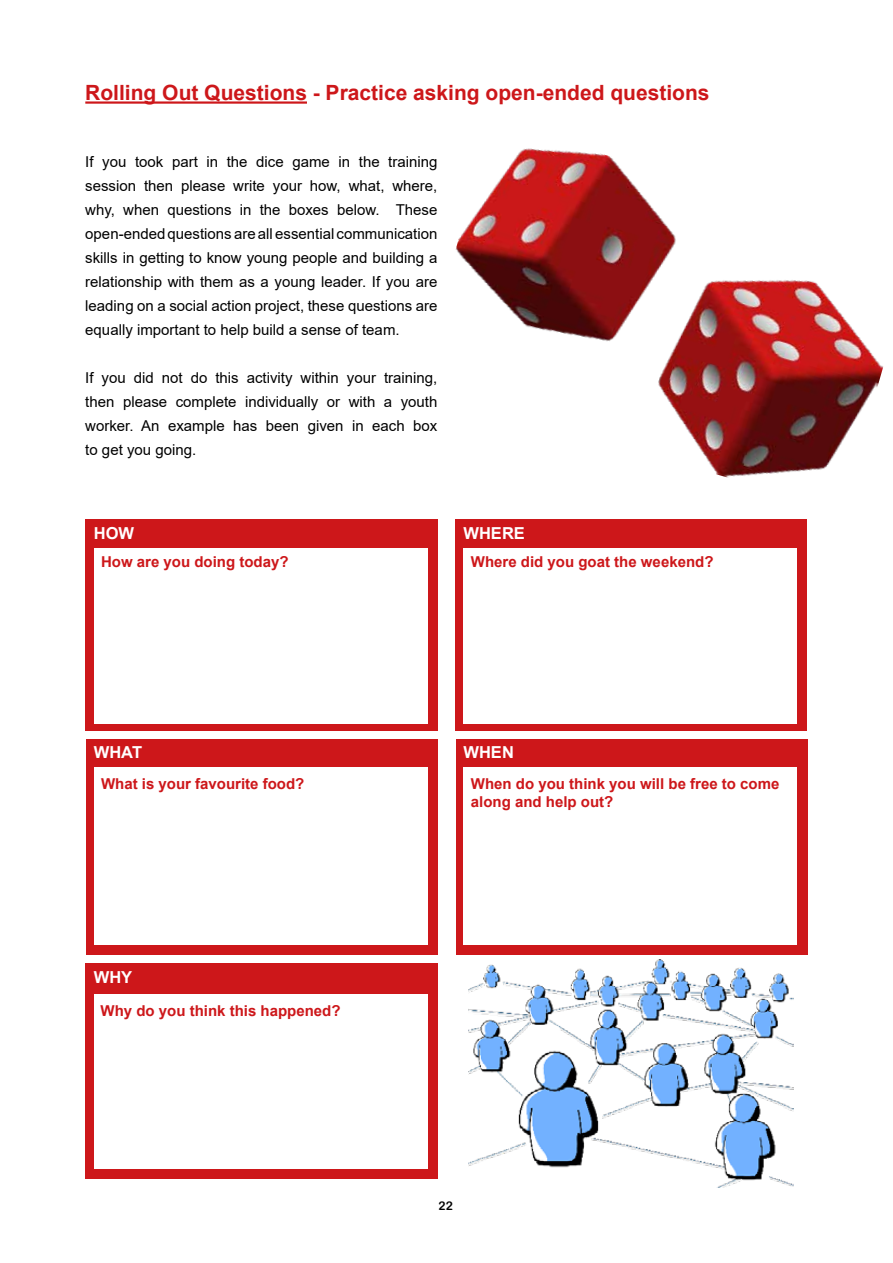
<style>
.page{position:relative;width:893px;height:1263px;background:#fff}
.page>*{position:absolute;margin:0;border:0;box-sizing:border-box;transform-origin:0 0}
.t1{font:700 21px "Arial";color:#cd171a}
.t2{font:700 16.5px "Arial";color:#fff}
.t3{font:15px/24px "Arial";color:#000;text-align:justify}
.t4{font:700 15px/18px "Arial";color:#cd171a}
.t5{font:12px "Arial Rounded MT Bold";color:#000}
</style>
<div class="page">
<hr style="left:85px;top:101px;width:222px;height:3px;background:#cd171a">
<img style="left:455px;top:148px;width:428px;height:330px">
<div style="left:85px;top:519px;width:352px;height:212px;background:#cd171a"></div>
<div style="left:86px;top:740px;width:351px;height:215px;background:#cd171a"></div>
<div style="left:85px;top:964px;width:352px;height:215px;background:#cd171a"></div>
<div style="left:455px;top:519px;width:352px;height:212px;background:#cd171a"></div>
<div style="left:456px;top:740px;width:352px;height:215px;background:#cd171a"></div>
<div style="left:94px;top:994px;width:334px;height:175px;background:#fff"></div>
<div style="left:94px;top:767px;width:334px;height:178px;background:#fff"></div>
<div style="left:463px;top:767px;width:334px;height:178px;background:#fff"></div>
<div style="left:94px;top:548px;width:333px;height:175px;background:#fff"></div>
<div style="left:463px;top:548px;width:334px;height:175px;background:#fff"></div>
<img style="left:468px;top:959px;width:325px;height:228px">
<h1 class="t1" style="left:85px;top:78px;width:626px">Rolling Out Questions - Practice asking open-ended questions</h1>
<p class="t3" style="left:85px;top:150px;width:354px">If you took part in the dice game in the training session then please write your how, what, where, why, when questions in the boxes below. These open-ended questions are all essential communication skills in getting to know young people and building a relationship with them as a young leader. If you are leading on a social action project, these questions are equally important to help build a sense of team.</p>
<p class="t3" style="left:85px;top:366px;width:354px">If you did not do this activity within your training, then please complete individually or with a youth worker. An example has been given in each box to get you going.</p>
<p class="t2" style="left:94px;top:521px;width:42px">HOW</p>
<p class="t2" style="left:463px;top:521px;width:63px">WHERE</p>
<p class="t4" style="left:101px;top:553px;width:189px">How are you doing today?</p>
<p class="t4" style="left:471px;top:553px;width:244px">Where did you goat the weekend?</p>
<p class="t2" style="left:94px;top:741px;width:50px">WHAT</p>
<p class="t2" style="left:463px;top:741px;width:52px">WHEN</p>
<p class="t4" style="left:101px;top:775px;width:205px">What is your favourite food?</p>
<p class="t4" style="left:471px;top:774px;width:310px">When do you think you will be free to come along and help out?</p>
<p class="t2" style="left:94px;top:965px;width:40px">WHY</p>
<p class="t4" style="left:101px;top:1002px;width:242px">Why do you think this happened?</p>
<p class="t5" style="left:439px;top:1199px;width:16px">22</p>
</div>
